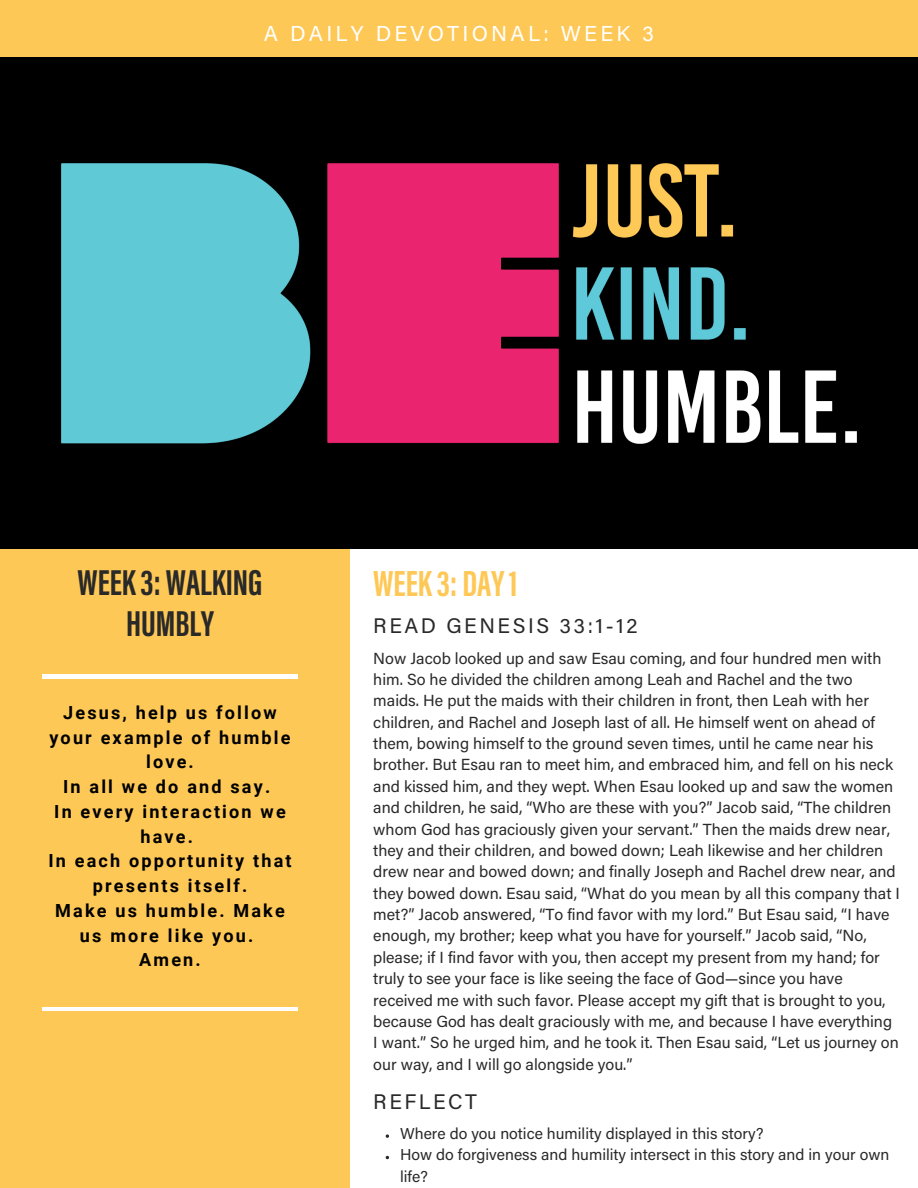
<style>
.page{position:relative;width:918px;height:1188px;background:#fff}
.page>*{position:absolute;margin:0;border:0;box-sizing:border-box;transform-origin:0 0}
.t1{font:700 37.35px "Acumin Pro Extra Cond";color:#fec856}
.t2{font:700 37.05px/40.5px "Acumin Pro Extra Cond";color:#292929;text-align:center}
.t3{font:21.6px "Acumin Pro";letter-spacing:.15em;color:#fff}
.t4{font:21px "Acumin Pro";letter-spacing:.12em;color:#292929}
.t5{font:700 18px/24.8px "Roboto";letter-spacing:.12em;color:#000;text-align:center}
.t6{font:16.05px/21.3px "Acumin Pro";color:#292929}
.t7{font:15.75px/21.3px "Acumin Pro";color:#292929}
</style>
<div class="page">
<div style="left:0;top:479px;width:349px;height:709px;background:#fec856"></div>
<div style="left:0;top:0;width:918px;height:65px;background:#fec856"></div>
<hr style="left:42px;top:675px;width:256px;height:3px;background:#fff">
<hr style="left:42px;top:1007px;width:256px;height:4px;background:#fff">
<div style="left:0;top:58px;width:918px;height:491px;background:#000"></div>
<img style="left:61px;top:163px;width:796px;height:280px">
<svg style="left:386px;top:1134px;width:3px;height:4px"></svg>
<h3 class="t3" style="left:264px;top:25px;width:392px">A DAILY DEVOTIONAL: WEEK 3</h3>
<h2 class="t2" style="left:78px;top:566px;width:186px">WEEK3:WALKING<br>HUMBLY</h2>
<p class="t5" style="left:48px;top:700px;width:245px">Jesus, help us follow your example of humble love.<br>In all we do and say.<br>In every interaction we have.<br>In each opportunity that presents itself.<br>Make us humble. Make us more like you.<br>Amen.</p>
<h1 class="t1" style="left:373px;top:568px;width:146px">WEEK3:DAY1</h1>
<h3 class="t4" style="left:373px;top:618px;width:266px">READ GENESIS 33:1-12</h3>
<p class="t6" style="left:373px;top:649px;width:528px">Now Jacob looked up and saw Esau coming, and four hundred men with him. So he divided the children among Leah and Rachel and the two maids. He put the maids with their children in front, then Leah with her children, and Rachel and Joseph last of all. He himself went on ahead of them, bowing himself to the ground seven times, until he came near his brother. But Esau ran to meet him, and embraced him, and fell on his neck and kissed him, and they wept. When Esau looked up and saw the women and children, he said, “Who are these with you?” Jacob said, “The children whom God has graciously given your servant.” Then the maids drew near, they and their children, and bowed down; Leah likewise and her children drew near and bowed down; and finally Joseph and Rachel drew near, and they bowed down. Esau said, “What do you mean by all this company that I met?” Jacob answered, “To find favor with my lord.” But Esau said, “I have enough, my brother; keep what you have for yourself.” Jacob said, “No, please; if I find favor with you, then accept my present from my hand; for truly to see your face is like seeing the face of God—since you have received me with such favor. Please accept my gift that is brought to you, because God has dealt graciously with me, and because I have everything I want.” So he urged him, and he took it. Then Esau said, “Let us journey on our way, and I will go alongside you.”</p>
<h3 class="t4" style="left:373px;top:1093px;width:105px">REFLECT</h3>
<p class="t7" style="left:400px;top:1125px;width:491px">Where do you notice humility displayed in this story?<br>How do forgiveness and humility intersect in this story and in your own life?</p>
</div>
